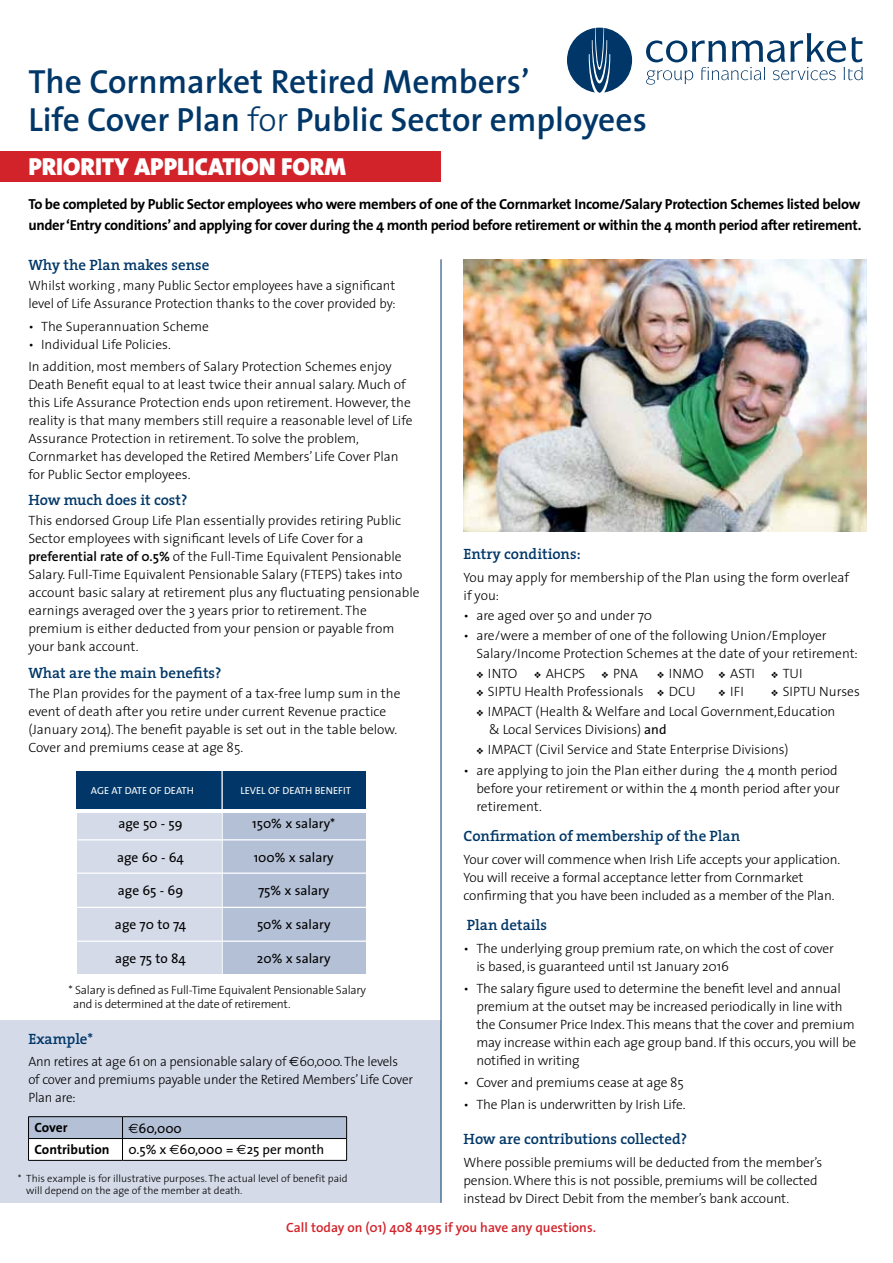
<style>
.page{position:relative;width:893px;height:1263px;background:#fff}
.page>*{position:absolute;margin:0;border:0;box-sizing:border-box;transform-origin:0 0}
.t1{font:600 33.6px/37.8px "The Sans";color:#003768}
.t2{font:900 24.75px "The Sans";color:#fff}
.t3{font:600 15px "The Serif";color:#003768}
.t4{font:700 14.7px/21px "The Sans";letter-spacing:-.025em;color:#000}
.t5{font:300 13.5px/18px "The Sans";color:#000}
.t6{font:13.5px "The Sans";color:#000}
.t7{font:600 13.5px "The Sans";color:#d2232a}
.t8{font:700 13.5px "The Sans";color:#000}
.t9{font:300 12px/13.5px "The Sans";letter-spacing:-.02em;color:#000}
.t10{font:300 10.5px/12.6px "The Sans";color:#000}
.t11{font:10.2px "The Sans";color:#fff}
.s1{font-weight:300}
.s2{font-weight:600}
.s3{font-family:"Euro Sans";font-weight:400}
.s4{font-family:"Euro Sans"}
.s5{font-weight:400}
</style>
<div class="page">
<div style="left:0;top:1020px;width:441px;height:183px;background:#d4dae8"></div>
<hr style="left:28px;top:1116px;width:95px;height:1px;background:#000">
<hr style="left:123px;top:1116px;width:224px;height:1px;background:#000">
<svg style="left:28px;top:1117px;width:319px;height:43px;background:#d0d6e1"></svg>
<hr style="left:28px;top:1160px;width:95px;height:1px;background:#000">
<hr style="left:123px;top:1160px;width:224px;height:1px;background:#000">
<hr style="left:441px;top:259px;width:1px;height:944px;background:#003768">
<div style="left:77px;top:771px;width:289px;height:37px;background:#003768"></div>
<div style="left:77px;top:813px;width:144px;height:161px;background:#d4dae8"></div>
<div style="left:221px;top:813px;width:145px;height:161px;background:#b4c0d6"></div>
<hr style="left:221px;top:768px;width:2px;height:237px;background:#fff">
<hr style="left:77px;top:839px;width:292px;height:1px;background:#fff">
<hr style="left:76px;top:872px;width:293px;height:2px;background:#fff">
<hr style="left:76px;top:907px;width:290px;height:1px;background:#fff">
<hr style="left:75px;top:940px;width:292px;height:2px;background:#fff">
<svg style="left:646px;top:33px;width:217px;height:52px"></svg>
<svg style="left:567px;top:28px;width:65px;height:65px"></svg>
<img style="left:463px;top:259px;width:403px;height:272px">
<div style="left:0;top:152px;width:441px;height:30px;background:#d2232a"></div>
<h1 class="t1" style="left:28px;top:62px;width:620px">The Cornmarket Retired Members’<br>Life Cover Plan <span class="s1">for</span> Public Sector employees</h1>
<h2 class="t2" style="left:28px;top:146px;width:319px">PRIORITY APPLICATION FORM</h2>
<p class="t4" style="left:28px;top:193px;width:835px">To be completed by Public Sector employees who were members of one of the Cornmarket Income/Salary Protection Schemes listed below under ‘Entry conditions’ and applying for cover during the 4 month period before retirement or within the 4 month period after retirement.</p>
<p class="t3" style="left:28px;top:253px;width:183px">Why the Plan makes sense</p>
<p class="t5" style="left:28px;top:276px;width:369px">Whilst working , many Public Sector employees have a significant level of Life Assurance Protection thanks to the cover provided by:</p>
<p class="t5" style="left:28px;top:317px;width:182px">• The Superannuation Scheme</p>
<p class="t5" style="left:28px;top:332px;width:365px;line-height:22.2px">• Individual Life Policies.<br>In addition, most members of Salary Protection Schemes enjoy</p>
<p class="t5" style="left:28px;top:375px;width:386px">Death Benefit equal to at least twice their annual salary. Much of this Life Assurance Protection ends upon retirement. However, the reality is that many members still require a reasonable level of Life Assurance Protection in retirement. To solve the problem, Cornmarket has developed the Retired Members’ Life Cover Plan for Public Sector employees.</p>
<p class="t3" style="left:28px;top:488px;width:161px">How much does it cost?</p>
<p class="t5" style="left:28px;top:511px;width:393px">This endorsed Group Life Plan essentially provides retiring Public Sector employees with significant levels of Life Cover for a <span class="s2">preferential rate of 0.5%</span> of the Full-Time Equivalent Pensionable Salary. Full-Time Equivalent Pensionable Salary (FTEPS) takes into account basic salary at retirement plus any fluctuating pensionable earnings averaged over the 3 years prior to retirement. The premium is either deducted from your pension or payable from your bank account.</p>
<p class="t3" style="left:28px;top:660px;width:195px">What are the main benefits?</p>
<p class="t5" style="left:28px;top:684px;width:374px">The Plan provides for the payment of a tax-free lump sum in the event of death after you retire under current Revenue practice (January 2014). The benefit payable is set out in the table below.<br>Cover and premiums cease at age 85.</p>
<p class="t11" style="left:91px;top:782px;width:104px">AGE at date of death</p>
<p class="t11" style="left:241px;top:782px;width:112px">level of death benefit</p>
<p class="t6" style="left:118px;top:812px;width:66px">age 50 - 59</p>
<p class="t6" style="left:117px;top:846px;width:68px">age 60 - 64</p>
<p class="t6" style="left:118px;top:880px;width:67px">age 65 - 69</p>
<p class="t6" style="left:115px;top:913px;width:73px">age 70 to 74</p>
<p class="t6" style="left:115px;top:947px;width:72px">age 75 to 84</p>
<p class="t6" style="left:252px;top:812px;width:85px">150% x salary*</p>
<p class="t6" style="left:254px;top:846px;width:82px">100% x salary</p>
<p class="t6" style="left:258px;top:880px;width:73px">75% x salary</p>
<p class="t6" style="left:257px;top:913px;width:75px">50% x salary</p>
<p class="t6" style="left:257px;top:947px;width:75px">20% x salary</p>
<p class="t9" style="left:73px;top:983px;width:295px;text-indent:-5px">* Salary is defined as Full-Time Equivalent Pensionable Salary and is determined at the date of retirement.</p>
<p class="t3" style="left:28px;top:1026px;width:66px">Example*</p>
<p class="t5" style="left:28px;top:1052px;width:386px">Ann retires at age 61 on a pensionable salary of <span class="s3">€</span>60,000. The levels<br>of cover and premiums payable under the Retired Members’ Life Cover<br>Plan are:</p>
<p class="t8" style="left:35px;top:1116px;width:35px">Cover</p>
<p class="t6" style="left:129px;top:1117px;width:55px"><span class="s4">€</span>60,000</p>
<p class="t8" style="left:35px;top:1138px;width:77px">Contribution</p>
<p class="t6" style="left:129px;top:1138px;width:197px">0.5% x <span class="s4">€</span>60,000 = <span class="s4">€</span>25 per month</p>
<p class="t10" style="left:26px;top:1171px;width:323px;text-indent:-9px">* This example is for illustrative purposes. The actual level of benefit paid will depend on the age of the member at death.</p>
<p class="t3" style="left:464px;top:542px;width:119px">Entry conditions:</p>
<p class="t5" style="left:464px;top:568px;width:387px">You may apply for membership of the Plan using the form overleaf if you:</p>
<p class="t5" style="left:464px;top:606px;width:190px">• are aged over 50 and under 70</p>
<p class="t5" style="left:476px;top:626px;width:383px;text-indent:-13px">• are/were a member of one of the following Union/Employer<br>Salary/Income Protection Schemes at the date of your retirement:</p>
<p class="t5" style="left:476px;top:664px;width:163px">❖ INTO ❖ AHCPS ❖ PNA</p>
<p class="t5" style="left:657px;top:664px;width:147px">❖ INMO ❖ ASTI ❖ TUI</p>
<p class="t5" style="left:476px;top:682px;width:221px">❖ SIPTU Health Professionals ❖ DCU</p>
<p class="t5" style="left:719px;top:682px;width:27px">❖ IFI</p>
<p class="t5" style="left:771px;top:682px;width:90px">❖ SIPTU Nurses</p>
<p class="t5" style="left:489px;top:702px;width:348px;text-indent:-13px">❖ IMPACT (Health &amp; Welfare and Local Government,Education &amp; Local Services Divisions) <span class="s5">and</span></p>
<p class="t5" style="left:476px;top:740px;width:314px">❖ IMPACT (Civil Service and State Enterprise Divisions)</p>
<p class="t5" style="left:476px;top:760px;width:365px;text-indent:-13px">• are applying to join the Plan either during the 4 month period before your retirement or within the 4 month period after your retirement.</p>
<p class="t3" style="left:464px;top:824px;width:278px">Confirmation of membership of the Plan</p>
<p class="t5" style="left:464px;top:849px;width:378px">Your cover will commence when Irish Life accepts your application.<br>You will receive a formal acceptance letter from Cornmarket confirming that you have been included as a member of the Plan.</p>
<p class="t3" style="left:467px;top:913px;width:82px">Plan details</p>
<p class="t5" style="left:476px;top:938px;width:359px;text-indent:-13px">• The underlying group premium rate, on which the cost of cover is based, is guaranteed until 1st January 2016</p>
<p class="t5" style="left:476px;top:979px;width:381px;text-indent:-13px">• The salary figure used to determine the benefit level and annual premium at the outset may be increased periodically in line with the Consumer Price Index. This means that the cover and premium may increase within each age group band. If this occurs, you will be notified in writing</p>
<p class="t5" style="left:464px;top:1073px;width:222px">• Cover and premiums cease at age 85</p>
<p class="t5" style="left:464px;top:1095px;width:224px">• The Plan is underwritten by Irish Life.</p>
<p class="t3" style="left:464px;top:1127px;width:225px">How are contributions collected?</p>
<p class="t5" style="left:464px;top:1152px;width:360px">Where possible premiums will be deducted from the member’s pension. Where this is not possible, premiums will be collected instead by Direct Debit from the member’s bank account.</p>
<p class="t7" style="left:286px;top:1216px;width:311px">Call today on (01) 408 4195 if you have any questions.</p>
</div>
